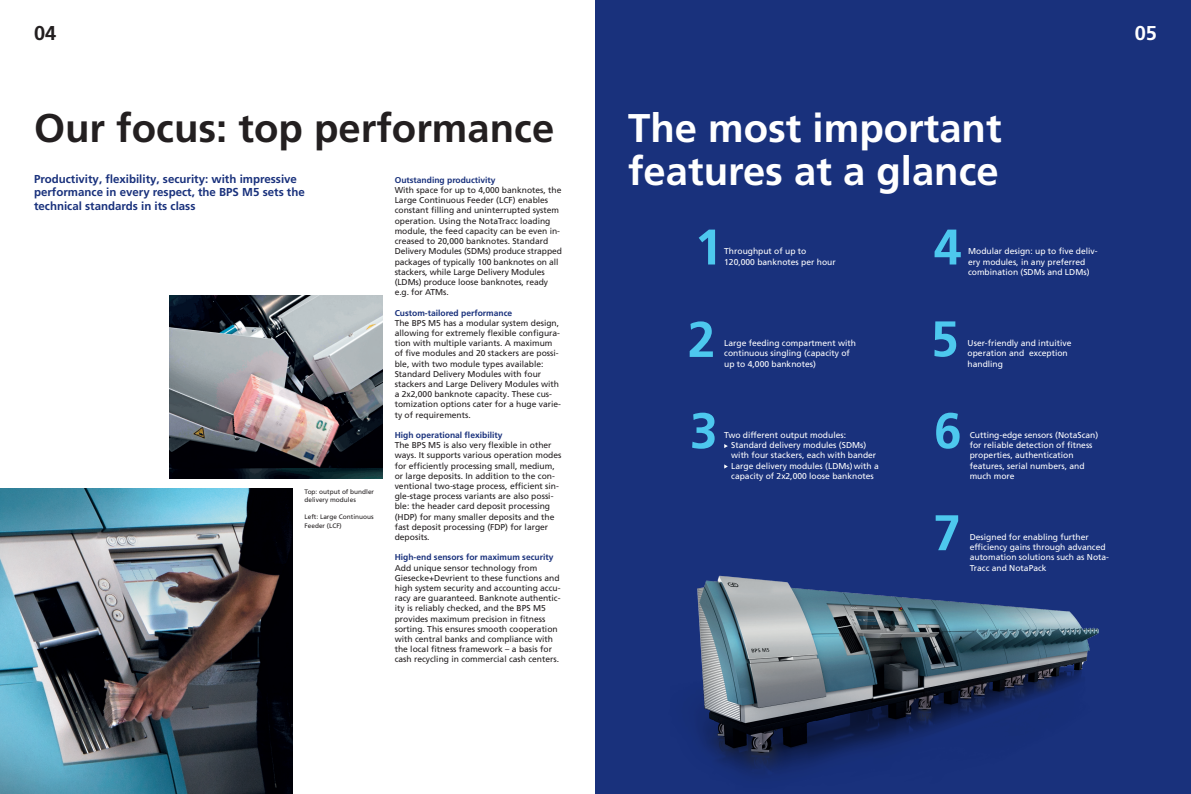
<style>
.page{position:relative;width:1191px;height:794px;background:#fff}
.page>*{position:absolute;margin:0;border:0;box-sizing:border-box;transform-origin:0 0}
.t1{font:700 50px/92.4px "Frutiger LT Pro";color:#4dc8ee}
.t2{font:700 40px "Frutiger LT Pro";color:#fff}
.t3{font:700 40px "Frutiger LT Pro";color:#231f20}
.t4{font:700 20px "Frutiger LT Pro";color:#231f20}
.t5{font:700 20px "Frutiger LT Pro";color:#fff}
.t6{font:700 11.5px/13.6px "Frutiger LT Pro";color:#19317c}
.t7{font:8.5px/10.2px "Frutiger LT Pro";color:#231f20}
.t8{font:8.5px/10.2px "Frutiger LT Pro";color:#fff}
.t9{font:700 8.5px "Frutiger LT Pro";color:#19317c}
.t10{font:6.5px/8.5px "Frutiger LT Pro";color:#231f20}
</style>
<div class="page">
<div style="left:595px;top:0;width:596px;height:794px;background:#19317c"></div>
<img style="left:169px;top:295px;width:213px;height:184px">
<img style="left:0;top:489px;width:292px;height:305px">
<img style="left:697px;top:575px;width:402px;height:201px">
<svg style="left:724px;top:444px;width:4px;height:4px"></svg>
<h3 class="t4" style="left:34px;top:21px;width:24px">04</h3>
<h3 class="t5" style="left:1134px;top:21px;width:24px">05</h3>
<h2 class="t3" style="left:34px;top:104px;width:522px">Our focus: top performance</h2>
<h2 class="t2" style="left:628px;top:104px;width:375px">The most important</h2>
<p class="t9" style="left:395px;top:175px;width:102px">Outstanding productivity</p>
<p class="t7" style="left:395px;top:185px;width:168px">With space for up to 4,000 banknotes, the</p>
<h2 class="t2" style="left:628px;top:147px;width:372px">features at a glance</h2>
<h3 class="t6" style="left:34px;top:172px;width:272px">Productivity, flexibility, security: with impressive performance in every respect, the BPS M5 sets the technical standards in its class</h3>
<p class="t7" style="left:395px;top:195px;width:169px">Large Continuous Feeder (LCF) enables constant filling and uninterrupted system operation. Using the NotaTracc loading module, the feed capacity can be even in&shy;creased to 20,000 banknotes. Standard Delivery Modules (SDMs) produce strapped packages of typically 100 banknotes on all stackers, while Large Delivery Modules (LDMs) produce loose banknotes, ready e.g. for ATMs.</p>
<p class="t9" style="left:395px;top:307px;width:119px">Custom-tailored performance</p>
<p class="t7" style="left:395px;top:318px;width:168px">The BPS M5 has a modular system design, allowing for extremely flexible configura&shy;tion with multiple variants. A maximum of five modules and 20 stackers are possi&shy;ble, with two module types available:<br>Standard Delivery Modules with four stackers and Large Delivery Modules with a 2x2,000 banknote capacity. These cus&shy;tomization options cater for a huge varie&shy;ty of requirements.</p>
<p class="t9" style="left:395px;top:430px;width:109px">High operational flexibility</p>
<p class="t7" style="left:395px;top:440px;width:168px">The BPS M5 is also very flexible in other ways. It supports various operation modes for efficiently processing small, medium, or large deposits. In addition to the con&shy;ventional two-stage process, efficient sin&shy;gle-stage process variants are also possi&shy;ble: the header card deposit processing (HDP) for many smaller deposits and the fast deposit processing (FDP) for larger deposits.</p>
<p class="t9" style="left:395px;top:552px;width:160px">High-end sensors for maximum security</p>
<p class="t7" style="left:395px;top:562px;width:167px">Add unique sensor technology from Giesecke+Devrient to these functions and high system security and accounting accu&shy;racy are guaranteed. Banknote authentic&shy;ity is reliably checked, and the BPS M5 provides maximum precision in fitness sorting. This ensures smooth cooperation with central banks and compliance with the local fitness framework – a basis for cash recycling in commercial cash centers.</p>
<h1 class="t1" style="left:687px;top:201px;width:36px">1<br>2</h1>
<h1 class="t1" style="left:933px;top:201px;width:29px">4</h1>
<p class="t8" style="left:724px;top:246px;width:113px">Throughput of up to<br>120,000 banknotes per hour</p>
<p class="t8" style="left:968px;top:246px;width:131px">Modular design: up to five deliv&shy;ery modules, in any preferred combination (SDMs and LDMs)</p>
<h1 class="t1" style="left:931px;top:293px;width:29px">5</h1>
<p class="t8" style="left:724px;top:338px;width:133px">Large feeding compartment with continuous singling (capacity of up to 4,000 banknotes)</p>
<p class="t8" style="left:967px;top:338px;width:105px">User-friendly and intuitive operation and exception handling</p>
<h1 class="t1" style="left:690px;top:384px;width:29px">3</h1>
<h1 class="t1" style="left:934px;top:384px;width:29px">6</h1>
<p class="t8" style="left:731px;top:430px;width:149px;text-indent:-7px">Two different output modules:<br>Standard delivery modules (SDMs) with four stackers, each with bander Large delivery modules (LDMs) -with a capacity of 2x2,000 loose banknotes</p>
<p class="t8" style="left:969px;top:430px;width:130px">Cutting-edge sensors (NotaScan) for reliable detection of fitness properties, authentication features, serial numbers, and much more</p>
<p class="t10" style="left:304px;top:487px;width:71px">Top: output of bundler delivery modules</p>
<p class="t10" style="left:304px;top:513px;width:70px">Left: Large Continuous<br>Feeder (LCF)</p>
<h1 class="t1" style="left:933px;top:486px;width:29px">7</h1>
<p class="t8" style="left:969px;top:532px;width:141px">Designed for enabling further efficiency gains through advanced automation solutions such as Nota-<br>Tracc and NotaPack</p>
</div>
